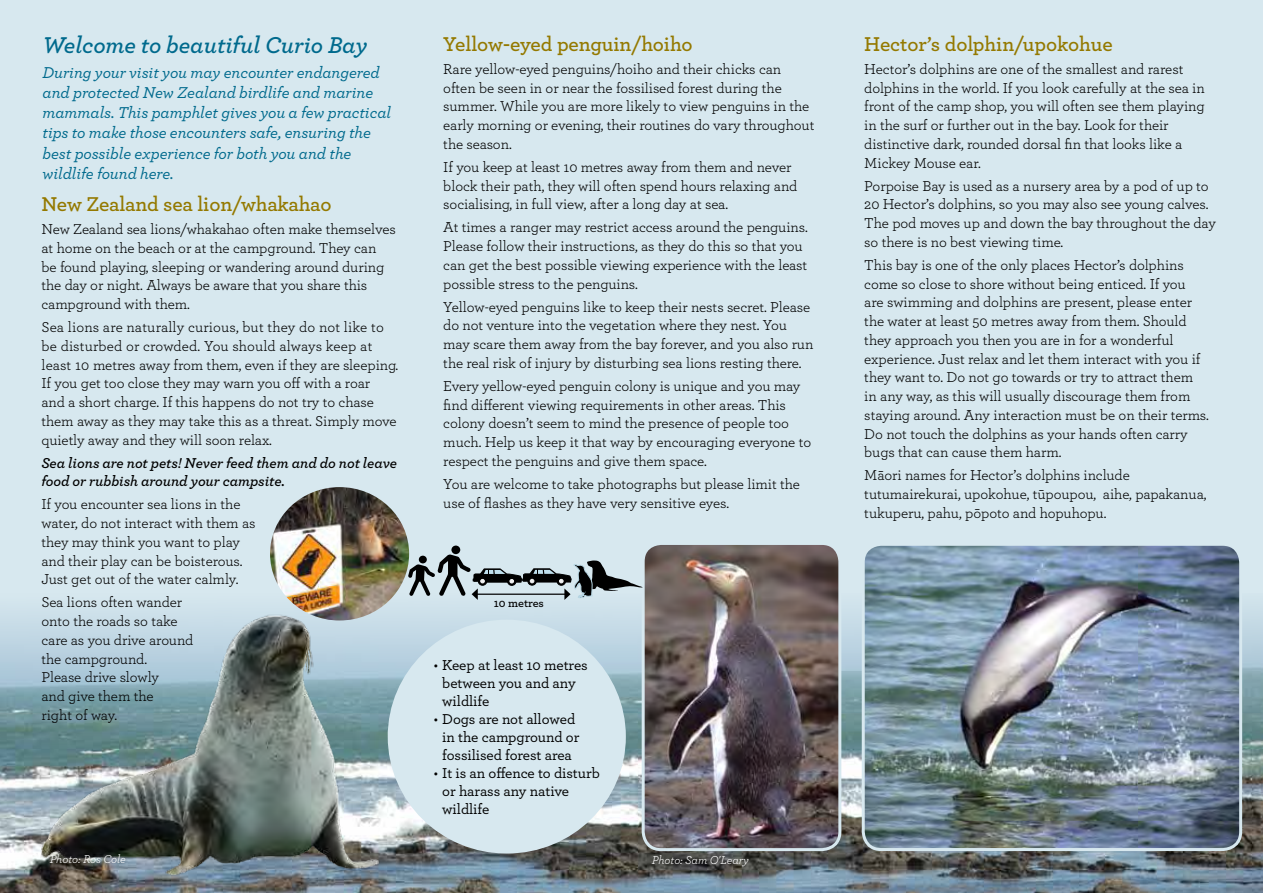
<style>
.page{position:relative;width:1263px;height:893px;background:#fff}
.page>*{position:absolute;margin:0;border:0;box-sizing:border-box;transform-origin:0 0}
.t1{font:italic 600 24px "Archer";letter-spacing:-.005em;color:#006a8d}
.t2{font:600 21px "Archer";letter-spacing:-.005em;color:#947900}
.t3{font:italic 500 16.5px/20.2px "Archer";letter-spacing:-.005em;color:#006a8d}
.t4{font:15px/18.8px "Archer";letter-spacing:-.005em;color:#000}
.t5{font:500 15px/18px "Archer";letter-spacing:-.005em;color:#000}
.t6{font:italic 600 15px/18.8px "Archer";letter-spacing:-.005em;color:#000}
.t7{font:italic 12px "Archer";letter-spacing:-.005em;color:#fff}
.t8{font:600 12px "Archer";letter-spacing:-.005em;color:#000}
</style>
<div class="page">
<div style="left:0;top:0;width:1263px;height:712px;background:#d7e8ef"></div>
<img style="left:0;top:608px;width:1263px;height:285px">
<img style="left:270px;top:487px;width:139px;height:133px">
<img style="left:37px;top:606px;width:350px;height:282px">
<img style="left:863px;top:547px;width:378px;height:302px">
<div style="left:862px;top:543px;width:380px;height:308px;border:3px solid #d7e8ef;border-radius:18px"></div>
<img style="left:643px;top:546px;width:197px;height:304px">
<div style="left:642px;top:542px;width:199px;height:309px;border:3px solid #d7e8ef;border-radius:18px"></div>
<div style="left:388px;top:620px;width:238px;height:233px;background:#d7e8ef;border-radius:50%"></div>
<div style="left:644px;top:846px;width:113px;height:29px;background:#000;opacity:.75"></div>
<div style="left:42px;top:845px;width:92px;height:27px;background:#000;opacity:.75"></div>
<div style="left:451px;top:546px;width:9px;height:8px;background:#000;border-radius:50%"></div>
<svg style="left:408px;top:554px;width:235px;height:46px"></svg>
<h1 class="t1" style="left:43px;top:27px;width:326px">Welcome to beautiful Curio Bay</h1>
<p class="t3" style="left:43px;top:61px;width:350px">During your visit you may encounter endangered and protected New Zealand birdlife and marine mammals. This pamphlet gives you a few practical tips to make those encounters safe, ensuring the best possible experience for both you and the wildlife found here.</p>
<h2 class="t2" style="left:41px;top:188px;width:292px">New Zealand sea lion/whakahao</h2>
<p class="t4" style="left:41px;top:219px;width:356px">New Zealand sea lions/whakahao often make themselves at home on the beach or at the campground. They can<br>be found playing, sleeping or wandering around during the day or night. Always be aware that you share this campground with them.</p>
<p class="t4" style="left:41px;top:317px;width:358px">Sea lions are naturally curious, but they do not like to be disturbed or crowded. You should always keep at least 10 metres away from them, even if they are sleeping.<br>If you get too close they may warn you off with a roar<br>and a short charge. If this happens do not try to chase them away as they may take this as a threat. Simply move quietly away and they will soon relax.</p>
<p class="t6" style="left:41px;top:452px;width:357px">Sea lions are not pets! Never feed them and do not leave food or rubbish around your campsite.</p>
<p class="t4" style="left:41px;top:494px;width:216px">If you encounter sea lions in the water, do not interact with them as they may think you want to play and their play can be boisterous.<br>Just get out of the water calmly.</p>
<p class="t4" style="left:41px;top:592px;width:153px">Sea lions often wander onto the roads so take care as you drive around the campground.<br>Please drive slowly<br>and give them the<br>right of way.</p>
<h2 class="t2" style="left:443px;top:28px;width:251px">Yellow-eyed penguin/hoiho</h2>
<p class="t4" style="left:443px;top:59px;width:373px">Rare yellow-eyed penguins/hoiho and their chicks can often be seen in or near the fossilised forest during the summer. While you are more likely to view penguins in the early morning or evening, their routines do vary throughout the season.</p>
<p class="t4" style="left:443px;top:157px;width:356px">If you keep at least 10 metres away from them and never block their path, they will often spend hours relaxing and socialising, in full view, after a long day at sea.</p>
<p class="t4" style="left:443px;top:217px;width:366px">At times a ranger may restrict access around the penguins.<br>Please follow their instructions, as they do this so that you can get the best possible viewing experience with the least possible stress to the penguins.</p>
<p class="t4" style="left:443px;top:296px;width:372px">Yellow-eyed penguins like to keep their nests secret. Please do not venture into the vegetation where they nest. You may scare them away from the bay forever, and you also run the real risk of injury by disturbing sea lions resting there.</p>
<p class="t4" style="left:443px;top:376px;width:369px">Every yellow-eyed penguin colony is unique and you may find different viewing requirements in other areas. This colony doesn’t seem to mind the presence of people too much. Help us keep it that way by encouraging everyone to respect the penguins and give them space.</p>
<p class="t4" style="left:443px;top:474px;width:358px">You are welcome to take photographs but please limit the use of flashes as they have very sensitive eyes.</p>
<p class="t8" style="left:494px;top:594px;width:51px">10 metres</p>
<p class="t5" style="left:442px;top:655px;width:147px;text-indent:-9px">• Keep at least 10 metres between you and any wildlife</p>
<p class="t5" style="left:434px;top:709px;width:147px;text-align:center">• Dogs are not allowed in the campground or fossilised forest area</p>
<p class="t5" style="left:442px;top:763px;width:159px;text-indent:-9px">• It is an offence to disturb or harass any native wildlife</p>
<p class="t7" style="left:50px;top:851px;width:78px">Photo: Ros Cole</p>
<p class="t7" style="left:652px;top:852px;width:99px">Photo: Sam O'Leary</p>
<h2 class="t2" style="left:864px;top:28px;width:250px">Hector’s dolphin/upokohue</h2>
<p class="t4" style="left:864px;top:59px;width:342px">Hector’s dolphins are one of the smallest and rarest dolphins in the world. If you look carefully at the sea in front of the camp shop, you will often see them playing in the surf or further out in the bay. Look for their distinctive dark, rounded dorsal fin that looks like a Mickey Mouse ear.</p>
<p class="t4" style="left:864px;top:175px;width:353px">Porpoise Bay is used as a nursery area by a pod of up to 20 Hector’s dolphins, so you may also see young calves.<br>The pod moves up and down the bay throughout the day so there is no best viewing time.</p>
<p class="t4" style="left:864px;top:255px;width:346px">This bay is one of the only places Hector’s dolphins come so close to shore without being enticed. If you<br>are swimming and dolphins are present, please enter the water at least 50 metres away from them. Should they approach you then you are in for a wonderful experience. Just relax and let them interact with you if they want to. Do not go towards or try to attract them in any way, as this will usually discourage them from staying around. Any interaction must be on their terms.<br>Do not touch the dolphins as your hands often carry bugs that can cause them harm.</p>
<p class="t4" style="left:864px;top:465px;width:344px">Māori names for Hector’s dolphins include tutumairekurai, upokohue, tūpoupou, aihe, papakanua, tukuperu, pahu, pōpoto and hopuhopu.</p>
</div>
